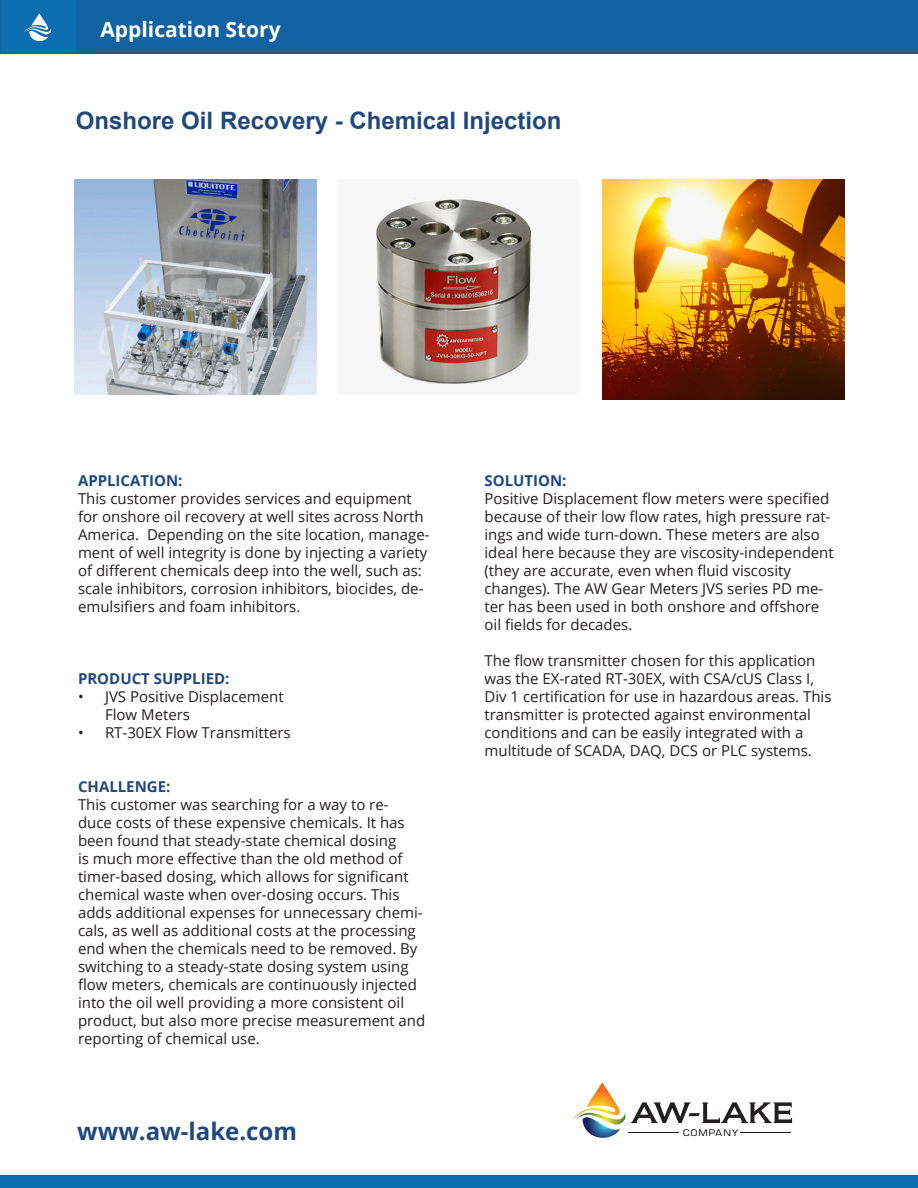
<style>
.page{position:relative;width:918px;height:1188px;background:#fff}
.page>*{position:absolute;margin:0;border:0;box-sizing:border-box;transform-origin:0 0}
.Headline{font:700 24px "Arial";color:#1f497d}
.Headline-2{font:700 24px "Open Sans";color:#1f497d}
.t1{font:700 21px "Open Sans";color:#fff}
.Content{font:15px/18px "Open Sans";color:#231f20}
.Content-2{font:700 15px "Open Sans";color:#1f497d}
.Headline2{font:700 15px "Open Sans";color:#1f497d}
.t2{font:8.7px "Eurostile";letter-spacing:.12em;color:#040503;scale:1.1 1}
</style>
<div class="page">
<div style="left:0;top:0;width:918px;height:54px;background:#1261a0"></div>
<svg style="left:572px;top:1082px;width:220px;height:56px"></svg>
<hr style="left:629px;top:1132px;width:50px;height:1px;background:#211e1e">
<hr style="left:740px;top:1132px;width:51px;height:1px;background:#211e1e">
<div style="left:2px;top:0;width:74px;height:52px;background:#0c6eb1"></div>
<svg style="left:24px;top:13px;width:27px;height:29px"></svg>
<div style="left:0;top:1175px;width:918px;height:13px;background:#0c6eb1"></div>
<img style="left:375px;top:196px;width:157px;height:188px">
<img style="left:74px;top:179px;width:243px;height:216px">
<img style="left:602px;top:179px;width:242px;height:220px">
<p class="t1" style="left:100px;top:14px;width:182px">Application Story</p>
<p class="Headline" style="left:76px;top:104px;width:487px">Onshore Oil Recovery - Chemical Injection</p>
<p class="Headline2" style="left:78px;top:470px;width:106px">APPLICATION:</p>
<p class="Content" style="left:78px;top:489px;width:353px">This customer provides services and equipment for onshore oil recovery at well sites across North America. Depending on the site location, manage&shy;ment of well integrity is done by injecting a variety of different chemicals deep into the well, such as: scale inhibitors, corrosion inhibitors, biocides, de&shy;emulsifiers and foam inhibitors.</p>
<p class="Content-2" style="left:78px;top:668px;width:153px">PRODUCT SUPPLIED:</p>
<p class="Content" style="left:105px;top:687px;width:180px;text-indent:-27px">• JVS Positive Displacement<br>Flow Meters</p>
<p class="Content" style="left:78px;top:723px;width:214px">• RT-30EX Flow Transmitters</p>
<p class="Content-2" style="left:78px;top:776px;width:94px">CHALLENGE:</p>
<p class="Content" style="left:78px;top:795px;width:349px">This customer was searching for a way to re&shy;duce costs of these expensive chemicals. It has been found that steady-state chemical dosing<br>is much more effective than the old method of timer-based dosing, which allows for significant chemical waste when over-dosing occurs. This adds additional expenses for unnecessary chemi&shy;cals, as well as additional costs at the processing end when the chemicals need to be removed. By switching to a steady-state dosing system using flow meters, chemicals are continuously injected into the oil well providing a more consistent oil product, but also more precise measurement and reporting of chemical use.</p>
<p class="Headline-2" style="left:77px;top:1114px;width:221px">www.aw-lake.com</p>
<p class="Content-2" style="left:485px;top:470px;width:84px">SOLUTION:</p>
<p class="Content" style="left:485px;top:489px;width:351px">Positive Displacement flow meters were specified because of their low flow rates, high pressure rat&shy;ings and wide turn-down. These meters are also ideal here because they are viscosity-independent (they are accurate, even when fluid viscosity changes). The AW Gear Meters JVS series PD me&shy;ter has been used in both onshore and offshore oil fields for decades.</p>
<p class="Content" style="left:485px;top:651px;width:349px">The flow transmitter chosen for this application was the EX-rated RT-30EX, with CSA/cUS Class I, Div 1 certification for use in hazardous areas. This transmitter is protected against environmental conditions and can be easily integrated with a multitude of SCADA, DAQ, DCS or PLC systems.</p>
<p class="t2" style="left:683px;top:1127px;width:52px">COMPANY</p>
</div>
